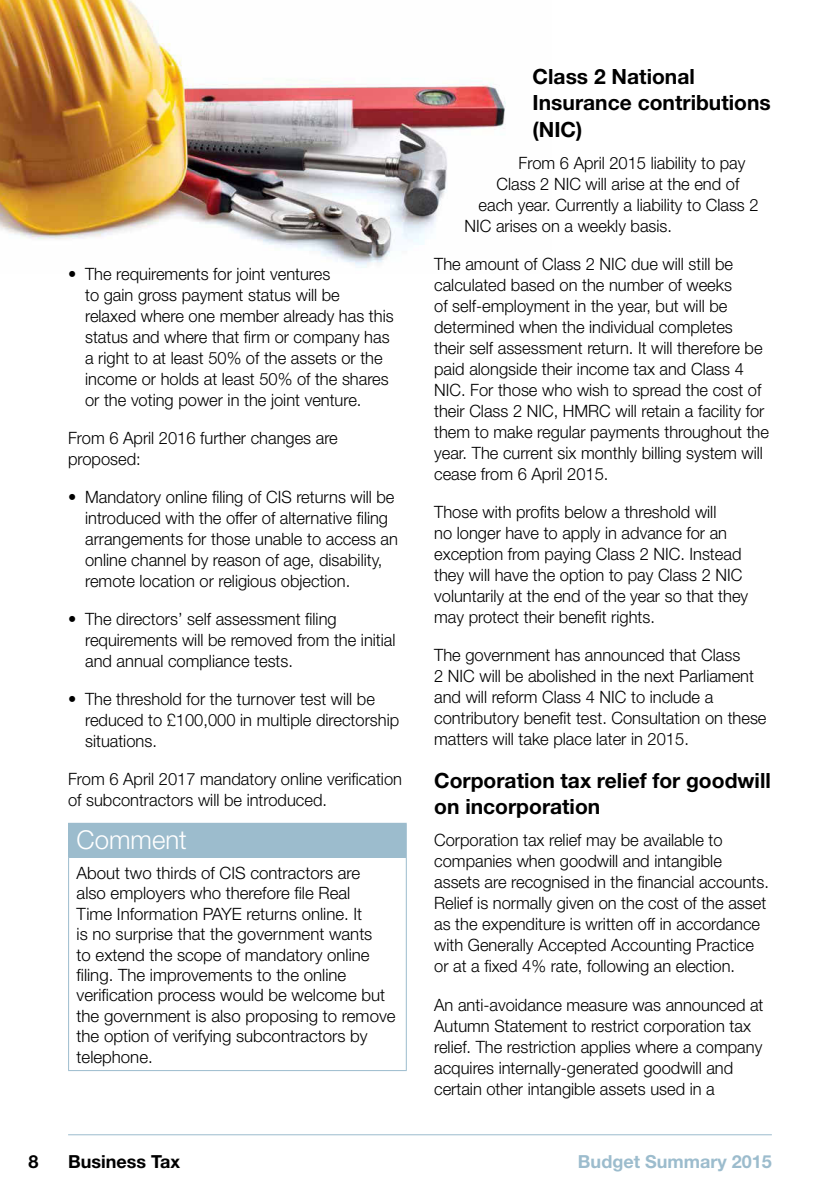
<style>
.page{position:relative;width:840px;height:1191px;background:#fff}
.page>*{position:absolute;margin:0;border:0;box-sizing:border-box;transform-origin:0 0}
.t1{font:300 26px "Helvetica Neue";color:#fff}
.t2{font:700 21px/26px "Helvetica Neue";color:#000}
.t3{font:700 18px "Helvetica Neue";color:#9cbccd}
.t4{font:700 18px "Helvetica Neue";color:#000}
.t5{font:300 17px/21px "Helvetica Neue";color:#000}
.s1{font-weight:400}
</style>
<div class="page">
<hr style="left:68px;top:1134px;width:703px;height:1px;background:#9cbccd">
<img style="left:0;top:0;width:506px;height:268px">
<div style="left:69px;top:823px;width:337px;height:34px;background:#9cbccd"></div>
<hr style="left:68px;top:858px;width:1px;height:212px;background:#9cbccd">
<hr style="left:405px;top:858px;width:1px;height:212px;background:#9cbccd">
<hr style="left:68px;top:1070px;width:338px;height:1px;background:#9cbccd">
<hr style="left:68px;top:822px;width:338px;height:1px;background:#9cbccd">
<hr style="left:68px;top:823px;width:1px;height:34px;background:#9cbccd">
<hr style="left:68px;top:857px;width:338px;height:1px;background:#9cbccd">
<p class="t5" style="left:85px;top:263px;width:310px;text-indent:-17px"><span class="s1">•</span> The requirements for joint ventures<br>to gain gross payment status will be relaxed where one member already has this status and where that firm or company has a right to at least 50% of the assets or the income or holds at least 50% of the shares or the voting power in the joint venture.</p>
<p class="t5" style="left:68px;top:427px;width:271px">From 6 April 2016 further changes are proposed:</p>
<p class="t5" style="left:85px;top:486px;width:314px;text-indent:-17px"><span class="s1">•</span> Mandatory online filing of CIS returns will be introduced with the offer of alternative filing arrangements for those unable to access an online channel by reason of age, disability, remote location or religious objection.</p>
<p class="t5" style="left:85px;top:608px;width:312px;text-indent:-17px"><span class="s1">•</span> The directors’ self assessment filing requirements will be removed from the initial and annual compliance tests.</p>
<p class="t5" style="left:85px;top:688px;width:315px;text-indent:-17px"><span class="s1">•</span> The threshold for the turnover test will be reduced to £100,000 in multiple directorship situations.</p>
<p class="t5" style="left:68px;top:768px;width:335px">From 6 April 2017 mandatory online verification of subcontractors will be introduced.</p>
<h1 class="t1" style="left:77px;top:824px;width:112px">Comment</h1>
<p class="t5" style="left:77px;top:862px;width:320px;line-height:20.4px">About two thirds of CIS contractors are<br>also employers who therefore file Real<br>Time Information PAYE returns online. It<br>is no surprise that the government wants<br>to extend the scope of mandatory online filing. The improvements to the online verification process would be welcome but the government is also proposing to remove the option of verifying subcontractors by telephone.</p>
<p class="t2" style="left:532px;top:64px;width:239px">Class 2 National<br>Insurance contributions (NIC)</p>
<p class="t5" style="left:518px;top:152px;width:228px">From 6 April 2015 liability to pay</p>
<p class="t5" style="left:496px;top:173px;width:244px">Class 2 NIC will arise at the end of</p>
<p class="t5" style="left:478px;top:194px;width:281px">each year. Currently a liability to Class 2</p>
<p class="t5" style="left:464px;top:215px;width:209px">NIC arises on a weekly basis.</p>
<p class="t5" style="left:434px;top:253px;width:336px">The amount of Class 2 NIC due will still be calculated based on the number of weeks<br>of self-employment in the year, but will be determined when the individual completes<br>their self assessment return. It will therefore be paid alongside their income tax and Class 4<br>NIC. For those who wish to spread the cost of their Class 2 NIC, HMRC will retain a facility for them to make regular payments throughout the year. The current six monthly billing system will cease from 6 April 2015.</p>
<p class="t5" style="left:434px;top:501px;width:315px">Those with profits below a threshold will<br>no longer have to apply in advance for an exception from paying Class 2 NIC. Instead they will have the option to pay Class 2 NIC voluntarily at the end of the year so that they may protect their benefit rights.</p>
<p class="t5" style="left:434px;top:644px;width:333px">The government has announced that Class<br>2 NIC will be abolished in the next Parliament and will reform Class 4 NIC to include a contributory benefit test. Consultation on these matters will take place later in 2015.</p>
<p class="t2" style="left:434px;top:767px;width:338px">Corporation tax relief for goodwill on incorporation</p>
<p class="t5" style="left:434px;top:829px;width:336px">Corporation tax relief may be available to companies when goodwill and intangible assets are recognised in the financial accounts.<br>Relief is normally given on the cost of the asset as the expenditure is written off in accordance with Generally Accepted Accounting Practice or at a fixed 4% rate, following an election.</p>
<p class="t5" style="left:434px;top:993px;width:330px">An anti-avoidance measure was announced at Autumn Statement to restrict corporation tax relief. The restriction applies where a company acquires internally-generated goodwill and certain other intangible assets used in a</p>
<p class="t4" style="left:28px;top:1150px;width:12px">8</p>
<p class="t4" style="left:68px;top:1150px;width:113px">Business Tax</p>
<p class="t3" style="left:577px;top:1150px;width:195px">Budget Summary 2015</p>
</div>
